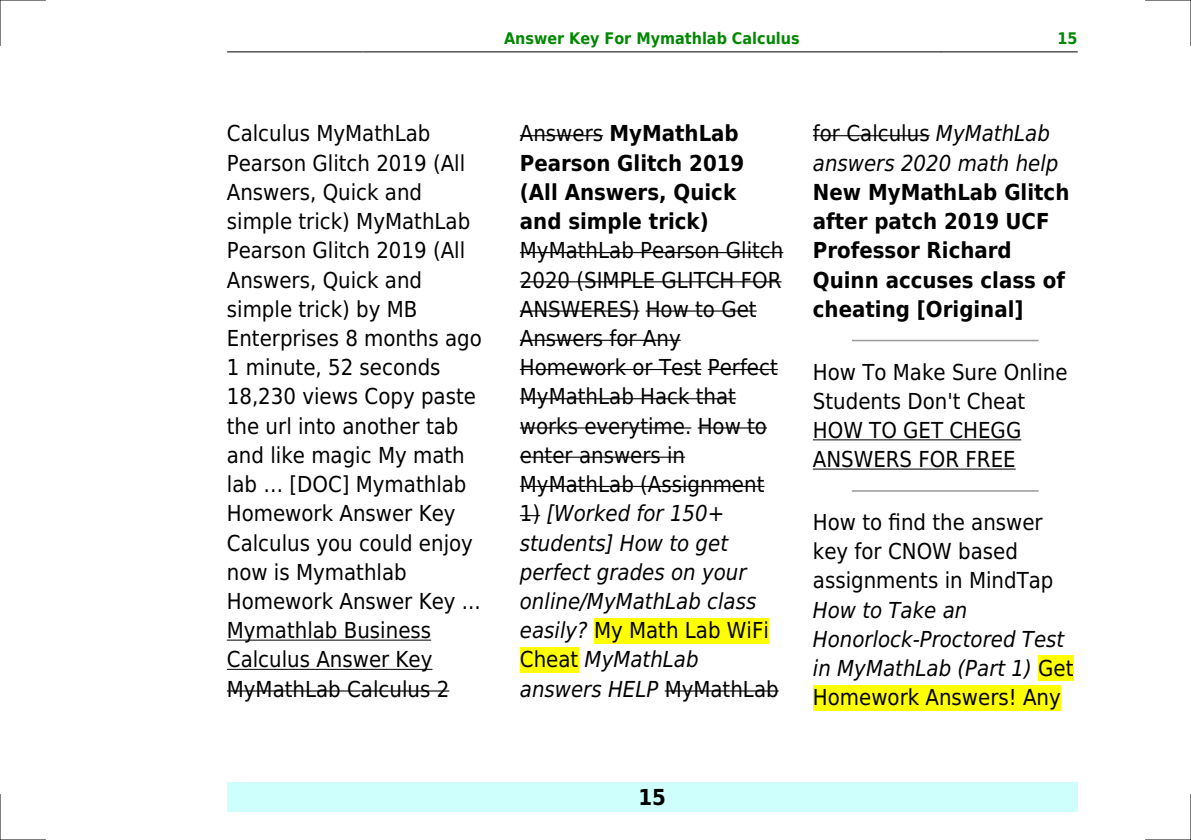
<style>
.page{position:relative;width:1191px;height:840px;background:#fff}
.page>*{position:absolute;margin:0;border:0;box-sizing:border-box;transform-origin:0 0}
.t1{font:22px/29.2px "DejaVu Sans Condensed";color:#000}
.t2{font:italic 22px/29.2px "DejaVu Sans Condensed";color:#000}
.t3{font:700 22px/29.2px "DejaVu Sans Condensed";color:#000}
.t4{font:700 16px "DejaVu Sans Condensed";color:#080}
.s1{font-weight:400}
.s2{font-style:normal}
</style>
<div class="page">
<hr style="left:227px;top:51px;width:136px;height:1px;background:#000">
<hr style="left:363px;top:51px;width:577px;height:1px;background:#000">
<hr style="left:941px;top:51px;width:136px;height:1px;background:#000">
<div style="left:227px;top:782px;width:850px;height:29px;background:#cffffc"></div>
<hr style="left:227px;top:639px;width:204px;height:1px;background:#000">
<hr style="left:227px;top:668px;width:205px;height:1px;background:#000">
<hr style="left:227px;top:690px;width:222px;height:1px;background:#000">
<hr style="left:520px;top:135px;width:83px;height:1px;background:#000">
<hr style="left:520px;top:252px;width:263px;height:1px;background:#000">
<hr style="left:520px;top:281px;width:261px;height:1px;background:#000">
<hr style="left:520px;top:310px;width:119px;height:1px;background:#000">
<hr style="left:645px;top:310px;width:111px;height:1px;background:#000">
<hr style="left:520px;top:339px;width:160px;height:1px;background:#000">
<hr style="left:520px;top:369px;width:181px;height:1px;background:#000">
<hr style="left:708px;top:369px;width:70px;height:1px;background:#000">
<hr style="left:520px;top:398px;width:216px;height:1px;background:#000">
<hr style="left:520px;top:427px;width:171px;height:1px;background:#000">
<hr style="left:697px;top:427px;width:70px;height:1px;background:#000">
<hr style="left:520px;top:456px;width:165px;height:1px;background:#000">
<hr style="left:520px;top:485px;width:244px;height:1px;background:#000">
<svg style="left:520px;top:515px;width:20px;height:1px"></svg>
<div style="left:594px;top:617px;width:175px;height:26px;background:#ff0"></div>
<div style="left:520px;top:646px;width:58px;height:26px;background:#ff0"></div>
<hr style="left:664px;top:690px;width:114px;height:1px;background:#000">
<hr style="left:813px;top:135px;width:116px;height:1px;background:#000">
<hr style="left:852px;top:339px;width:185px;height:2px;background:#999">
<hr style="left:813px;top:439px;width:208px;height:1px;background:#000">
<hr style="left:813px;top:468px;width:202px;height:1px;background:#000">
<hr style="left:852px;top:490px;width:185px;height:1px;background:#999">
<div style="left:1038px;top:655px;width:35px;height:26px;background:#ff0"></div>
<div style="left:813px;top:684px;width:247px;height:26px;background:#ff0"></div>
<hr style="left:0;top:0;width:45px;height:1px;background:#000">
<hr style="left:1145px;top:0;width:46px;height:1px;background:#000">
<hr style="left:0;top:839px;width:45px;height:1px;background:#000">
<hr style="left:1145px;top:839px;width:46px;height:1px;background:#000">
<hr style="left:0;top:0;width:1px;height:45px;background:#000">
<hr style="left:0;top:794px;width:1px;height:45px;background:#000">
<hr style="left:1190px;top:0;width:1px;height:45px;background:#000">
<hr style="left:1190px;top:794px;width:1px;height:45px;background:#000">
<p class="t4" style="left:504px;top:29px;width:297px">Answer Key For Mymathlab Calculus</p>
<p class="t4" style="left:1057px;top:29px;width:22px">15</p>
<p class="t1" style="left:227px;top:119px;width:256px">Calculus MyMathLab<br>Pearson Glitch 2019 (All<br>Answers, Quick and simple trick) MyMathLab<br>Pearson Glitch 2019 (All<br>Answers, Quick and simple trick) by MB<br>Enterprises 8 months ago<br>1 minute, 52 seconds<br>18,230 views Copy paste the url into another tab and like magic My math lab</p>
<p class="t1" style="left:227px;top:469px;width:255px;text-indent:63px">[DOC] Mymathlab<br>Homework Answer Key<br>Calculus you could enjoy now is Mymathlab<br>Homework Answer Key ...<br>Mymathlab Business<br>Calculus Answer Key<br>MyMathLab Calculus 2</p>
<p class="t3" style="left:520px;top:119px;width:226px"><span class="s1">Answers</span> MyMathLab<br>Pearson Glitch 2019 (All Answers, Quick and simple trick)</p>
<p class="t1" style="left:520px;top:236px;width:265px">MyMathLab Pearson Glitch<br>2020 (SIMPLE GLITCH FOR<br>ANSWERES) How to Get<br>Answers for Any<br>Homework or Test Perfect<br>MyMathLab Hack that works everytime. How to enter answers in<br>MyMathLab (Assignment</p>
<p class="t2" style="left:520px;top:499px;width:260px"><span class="s2">1)</span> [Worked for 150+ students] How to get perfect grades on your online/MyMathLab class easily? <span class="s2">My Math Lab WiFi<br>Cheat</span> MyMathLab answers HELP <span class="s2">MyMathLab</span></p>
<p class="t2" style="left:813px;top:119px;width:247px"><span class="s2">for Calculus</span> MyMathLab answers 2020 math help</p>
<p class="t3" style="left:813px;top:177px;width:258px">New MyMathLab Glitch after patch 2019 UCF<br>Professor Richard<br>Quinn accuses class of cheating [Original]</p>
<p class="t1" style="left:813px;top:357px;width:256px">How To Make Sure Online<br>Students Don't Cheat<br>HOW TO GET CHEGG<br>ANSWERS FOR FREE</p>
<p class="t1" style="left:813px;top:507px;width:242px">How to find the answer key for CNOW based assignments in MindTap</p>
<p class="t2" style="left:813px;top:595px;width:262px">How to Take an<br>Honorlock-Proctored Test in MyMathLab (Part 1) <span class="s2">Get<br>Homework Answers! Any</span></p>
<p class="t3" style="left:638px;top:782px;width:29px">15</p>
</div>
